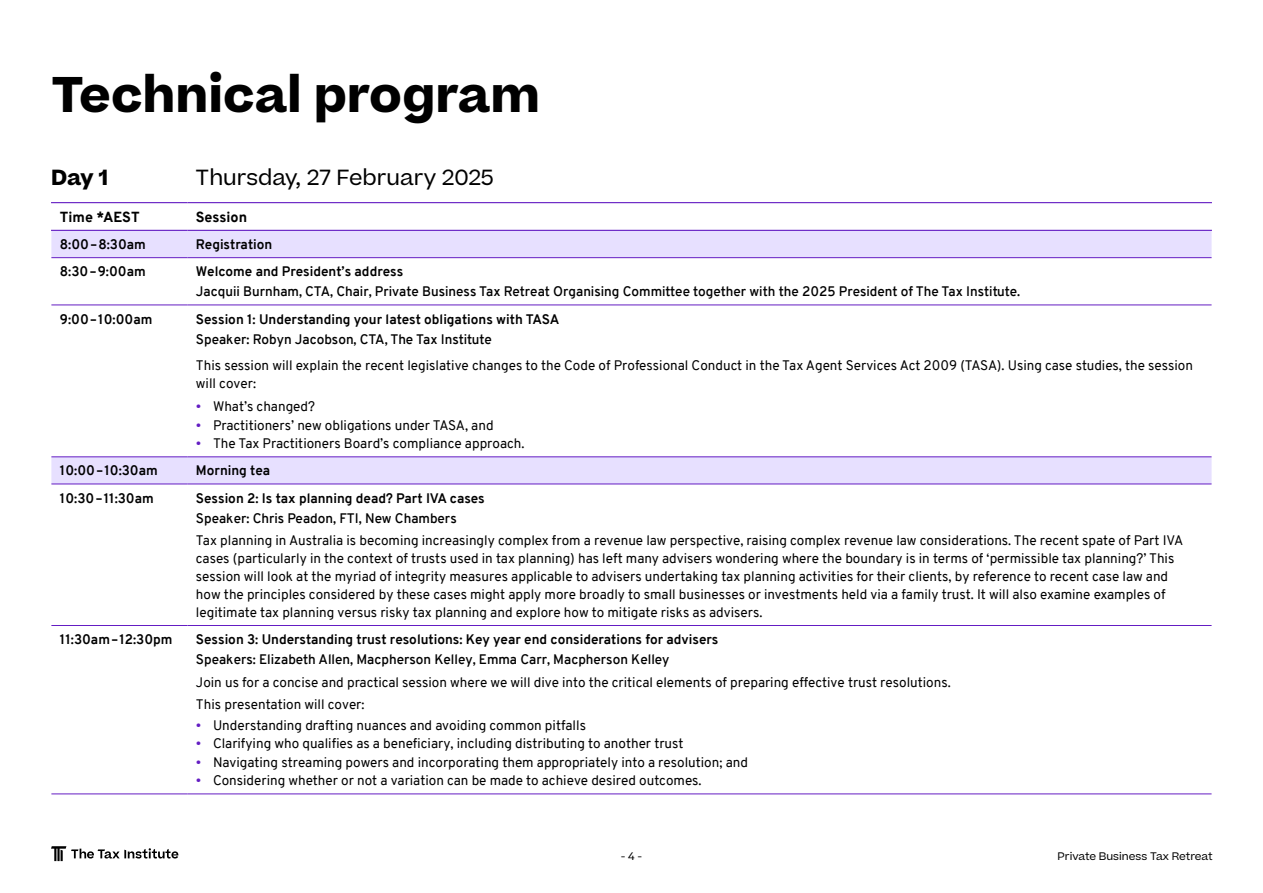
<style>
.page{position:relative;width:1263px;height:893px;background:#fff}
.page>*{position:absolute;margin:0;border:0;box-sizing:border-box;transform-origin:0 0}
.t1{font:700 48px "Beatrice";color:#000}
.t2{font:21px "Beatrice";color:#000}
.t3{font:700 21px "Beatrice";color:#000}
.t4{font:800 14.25px "Overpass";color:#000}
.t5{font:13.5px/18px "Overpass";color:#000}
.t6{font:700 13.5px "Overpass";color:#000}
.t7{font:600 13.5px "Overpass";color:#000}
.t8{font:10.5px "Beatrice";color:#000}
.s1{color:#641dc3}
</style>
<div class="page">
<svg style="left:51px;top:231px;width:1160px;height:253px"></svg>
<hr style="left:51px;top:456px;width:136px;height:1px;background:#641dc3">
<hr style="left:187px;top:456px;width:1024px;height:1px;background:#641dc3">
<hr style="left:51px;top:484px;width:136px;height:1px;background:#641dc3">
<hr style="left:187px;top:484px;width:1024px;height:1px;background:#641dc3">
<hr style="left:51px;top:202px;width:136px;height:1px;background:#641dc3">
<hr style="left:51px;top:305px;width:136px;height:1px;background:#641dc3">
<hr style="left:51px;top:625px;width:136px;height:1px;background:#641dc3">
<hr style="left:51px;top:794px;width:136px;height:1px;background:#641dc3">
<hr style="left:51px;top:230px;width:136px;height:1px;background:#641dc3">
<hr style="left:187px;top:202px;width:1025px;height:1px;background:#641dc3">
<hr style="left:187px;top:230px;width:1025px;height:1px;background:#641dc3">
<hr style="left:187px;top:305px;width:1024px;height:1px;background:#641dc3">
<hr style="left:187px;top:625px;width:1024px;height:1px;background:#641dc3">
<hr style="left:187px;top:794px;width:1024px;height:1px;background:#641dc3">
<hr style="left:51px;top:257px;width:136px;height:1px;background:#641dc3">
<hr style="left:187px;top:257px;width:1024px;height:1px;background:#641dc3">
<svg style="left:51px;top:846px;width:127px;height:15px"></svg>
<h1 class="t1" style="left:51px;top:61px;width:490px">Technical program</h1>
<h2 class="t3" style="left:51px;top:163px;width:58px">Day 1</h2>
<h2 class="t2" style="left:196px;top:164px;width:300px">Thursday, 27 February 2025</h2>
<p class="t4" style="left:60px;top:207px;width:81px">Time *AEST</p>
<p class="t4" style="left:196px;top:207px;width:53px">Session</p>
<p class="t6" style="left:60px;top:235px;width:88px">8:00–8:30am</p>
<p class="t6" style="left:196px;top:235px;width:78px">Registration</p>
<p class="t6" style="left:60px;top:262px;width:87px">8:30–9:00am</p>
<p class="t6" style="left:196px;top:262px;width:209px">Welcome and President’s address</p>
<p class="t7" style="left:196px;top:282px;width:826px">Jacquii Burnham, CTA, Chair, Private Business Tax Retreat Organising Committee together with the 2025 President of The Tax Institute.</p>
<p class="t6" style="left:60px;top:309px;width:94px">9:00–10:00am</p>
<p class="t6" style="left:196px;top:309px;width:365px">Session 1: Understanding your latest obligations with TASA</p>
<p class="t7" style="left:196px;top:329px;width:297px">Speaker: Robyn Jacobson, CTA, The Tax Institute</p>
<p class="t5" style="left:196px;top:357px;width:998px">This session will explain the recent legislative changes to the Code of Professional Conduct in the Tax Agent Services Act 2009 (TASA). Using case studies, the session will cover:</p>
<p class="t5" style="left:196px;top:397px;width:121px"><span class="s1">•</span> What’s changed?</p>
<p class="t5" style="left:196px;top:416px;width:299px"><span class="s1">•</span> Practitioners’ new obligations under TASA, and</p>
<p class="t5" style="left:196px;top:435px;width:330px"><span class="s1">•</span> The Tax Practitioners Board’s compliance approach.</p>
<p class="t6" style="left:60px;top:461px;width:99px">10:00–10:30am</p>
<p class="t6" style="left:196px;top:461px;width:76px">Morning tea</p>
<p class="t6" style="left:60px;top:488px;width:95px">10:30–11:30am</p>
<p class="t6" style="left:196px;top:488px;width:290px">Session 2: Is tax planning dead? Part IVA cases</p>
<p class="t7" style="left:196px;top:508px;width:262px">Speaker: Chris Peadon, FTI, New Chambers</p>
<p class="t5" style="left:196px;top:531px;width:989px">Tax planning in Australia is becoming increasingly complex from a revenue law perspective, raising complex revenue law considerations. The recent spate of Part IVA cases (particularly in the context of trusts used in tax planning) has left many advisers wondering where the boundary is in terms of ‘permissible tax planning?’ This session will look at the myriad of integrity measures applicable to advisers undertaking tax planning activities for their clients, by reference to recent case law and how the principles considered by these cases might apply more broadly to small businesses or investments held via a family trust. It will also examine examples of legitimate tax planning versus risky tax planning and explore how to mitigate risks as advisers.</p>
<p class="t6" style="left:60px;top:630px;width:114px">11:30am–12:30pm</p>
<p class="t6" style="left:196px;top:630px;width:524px">Session 3: Understanding trust resolutions: Key year end considerations for advisers</p>
<p class="t7" style="left:196px;top:650px;width:475px">Speakers: Elizabeth Allen, Macpherson Kelley, Emma Carr, Macpherson Kelley</p>
<p class="t5" style="left:196px;top:671px;width:756px;line-height:22.2px">Join us for a concise and practical session where we will dive into the critical elements of preparing effective trust resolutions.<br>This presentation will cover:</p>
<p class="t5" style="left:196px;top:716px;width:391px"><span class="s1">•</span> Understanding drafting nuances and avoiding common pitfalls</p>
<p class="t5" style="left:196px;top:734px;width:489px"><span class="s1">•</span> Clarifying who qualifies as a beneficiary, including distributing to another trust</p>
<p class="t5" style="left:196px;top:753px;width:553px"><span class="s1">•</span> Navigating streaming powers and incorporating them appropriately into a resolution; and</p>
<p class="t5" style="left:196px;top:772px;width:507px"><span class="s1">•</span> Considering whether or not a variation can be made to achieve desired outcomes.</p>
<p class="t8" style="left:621px;top:849px;width:23px">- 4 -</p>
<p class="t8" style="left:1057px;top:849px;width:157px">Private Business Tax Retreat</p>
</div>
